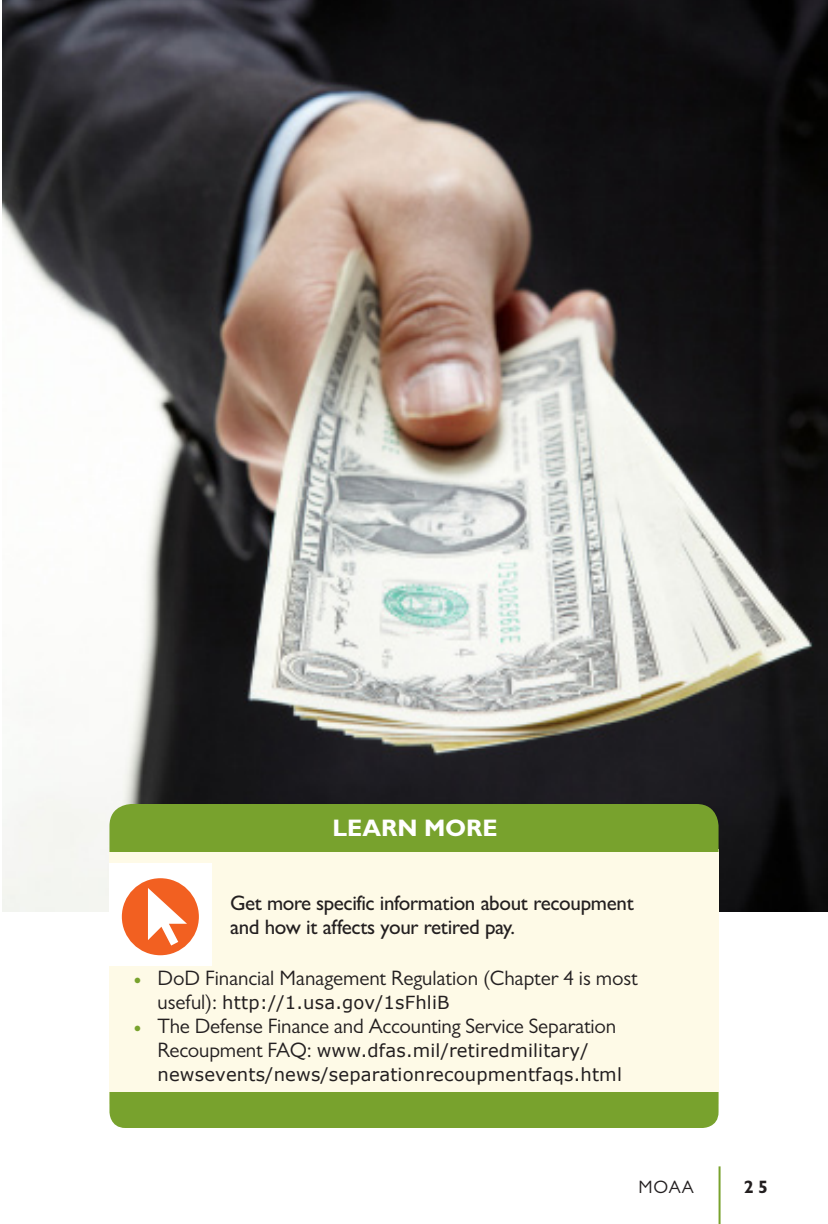
<style>
.page{position:relative;width:828px;height:1224px;background:#fff}
.page>*{position:absolute;margin:0;border:0;box-sizing:border-box;transform-origin:0 0}
.Table__Head{font:700 24px "Gill Sans MT Pro";color:#fff}
.Boxed_copy{font:21px "Gill Sans MT Pro";letter-spacing:-.01em;color:#231f20}
.t1{font:500 21px/24px "Gill Sans MT Pro";letter-spacing:-.015em;color:#231f20}
.Boxed_copy-2{font:18px/24px "Verdana";letter-spacing:.01em;color:#231f20}
.t2{font:18px "Gill Sans MT Pro";color:#231f20}
.t3{font:700 18px "Gill Sans MT Pro";color:#231f20}
.s1{font-family:"Minion Pro";color:#78a22d}
.s2{font-family:"Gill Sans MT Pro";font-size:21px}
</style>
<div class="page">
<hr style="left:719px;top:1166px;width:2px;height:58px;background:#78a22d">
<img style="left:2px;top:0;width:826px;height:912px">
<div style="left:109px;top:850px;width:610px;height:254px;background:#fefae7"></div>
<div style="left:109px;top:804px;width:610px;height:48px;background:#78a22d"></div>
<div style="left:109px;top:1092px;width:610px;height:36px;background:#78a22d"></div>
<div style="left:109px;top:864px;width:103px;height:102px;background:#fff"></div>
<div style="left:122px;top:878px;width:77px;height:77px;background:#f26021;border-radius:50%"></div>
<svg style="left:148px;top:888px;width:39px;height:58px"></svg>
<p class="Table__Head" style="left:332px;top:813px;width:167px">LEARN MORE</p>
<p class="t1" style="left:230px;top:891px;width:406px">Get more specific information about recoupment and how it affects your retired pay.</p>
<p class="Boxed_copy" style="left:133px;top:966px;width:506px"><span class="s1">•</span> DoD Financial Management Regulation (Chapter 4 is most</p>
<p class="Boxed_copy-2" style="left:157px;top:991px;width:294px"><span class="s2">useful):</span> http://1.usa.gov/1sFhliB</p>
<p class="Boxed_copy" style="left:133px;top:1014px;width:484px"><span class="s1">•</span> The Defense Finance and Accounting Service Separation</p>
<p class="Boxed_copy-2" style="left:157px;top:1039px;width:466px"><span class="s2">Recoupment FAQ:</span> www.dfas.mil/retiredmilitary/ newsevents/news/separationrecoupmentfaqs.html</p>
<p class="t2" style="left:638px;top:1176px;width:57px">MOAA</p>
<p class="t3" style="left:744px;top:1176px;width:26px">25</p>
</div>
